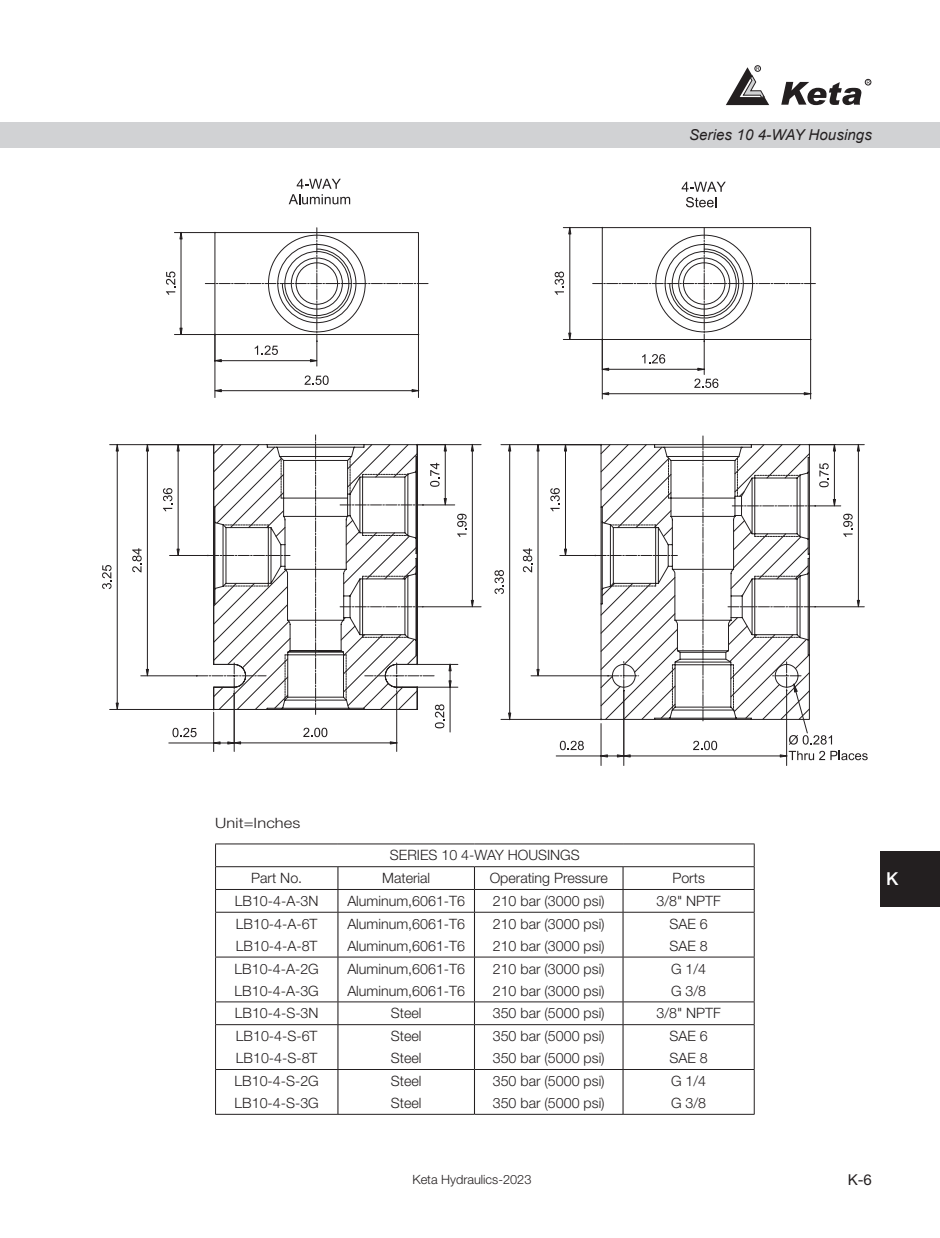
<style>
.page{position:relative;width:940px;height:1238px;background:#fff}
.page>*{position:absolute;margin:0;border:0;box-sizing:border-box;transform-origin:0 0}
.t1{font:500 17.85px "Helvetica Neue LT Pro";color:#fff}
.t2{font:italic 15px "Arial";letter-spacing:.01em;color:#231f20}
.t3{font:15px "Helvetica Neue LT Pro";color:#231f20}
.K-表格文字{font:300 14.25px "Helvetica Neue LT Pro";color:#231f20}
.K-表格文字-2{font:300 14.25px "Helvetica Neue LT Pro";color:#231f20;scale:1.15 1}
.t4{font:300 12.75px "Helvetica Neue LT Pro";color:#231f20}
</style>
<div class="page">
<svg style="left:726px;top:65px;width:43px;height:40px"></svg>
<svg style="left:781px;top:79px;width:90px;height:26px"></svg>
<div style="left:880px;top:850px;width:60px;height:56px;background:#231f20"></div>
<div style="left:0;top:122px;width:13px;height:26px;background:#d1d2d4"></div>
<div style="left:13px;top:122px;width:927px;height:26px;background:#d1d2d4"></div>
<svg style="left:289px;top:179px;width:61px;height:25px"></svg>
<svg style="left:681px;top:182px;width:45px;height:25px"></svg>
<svg style="left:166px;top:226px;width:649px;height:173px"></svg>
<svg style="left:213px;top:227px;width:597px;height:208px"></svg>
<svg style="left:102px;top:435px;width:316px;height:317px"></svg>
<svg style="left:233px;top:444px;width:249px;height:299px"></svg>
<svg style="left:494px;top:435px;width:373px;height:330px"></svg>
<hr style="left:215px;top:843px;width:123px;height:1px;background:#231f20">
<hr style="left:338px;top:843px;width:136px;height:1px;background:#231f20">
<hr style="left:474px;top:843px;width:149px;height:1px;background:#231f20">
<hr style="left:623px;top:843px;width:131px;height:1px;background:#231f20">
<hr style="left:215px;top:866px;width:123px;height:1px;background:#231f20">
<hr style="left:338px;top:866px;width:136px;height:1px;background:#231f20">
<hr style="left:474px;top:866px;width:149px;height:1px;background:#231f20">
<hr style="left:623px;top:866px;width:131px;height:1px;background:#231f20">
<hr style="left:215px;top:889px;width:123px;height:1px;background:#231f20">
<svg style="left:215px;top:844px;width:1px;height:67px"></svg>
<hr style="left:338px;top:889px;width:136px;height:1px;background:#231f20">
<hr style="left:474px;top:889px;width:149px;height:1px;background:#231f20">
<hr style="left:623px;top:889px;width:131px;height:1px;background:#231f20">
<svg style="left:754px;top:844px;width:1px;height:67px"></svg>
<hr style="left:215px;top:911px;width:123px;height:1px;background:#231f20">
<hr style="left:215px;top:912px;width:1px;height:44px;background:#231f20">
<hr style="left:338px;top:911px;width:136px;height:1px;background:#231f20">
<hr style="left:474px;top:911px;width:149px;height:1px;background:#231f20">
<hr style="left:623px;top:911px;width:131px;height:1px;background:#231f20">
<hr style="left:754px;top:912px;width:1px;height:44px;background:#231f20">
<hr style="left:215px;top:956px;width:123px;height:1px;background:#231f20">
<hr style="left:215px;top:957px;width:1px;height:44px;background:#231f20">
<hr style="left:338px;top:956px;width:136px;height:1px;background:#231f20">
<hr style="left:474px;top:956px;width:149px;height:1px;background:#231f20">
<hr style="left:623px;top:956px;width:131px;height:1px;background:#231f20">
<hr style="left:754px;top:957px;width:1px;height:44px;background:#231f20">
<hr style="left:215px;top:1001px;width:123px;height:1px;background:#231f20">
<svg style="left:215px;top:1002px;width:1px;height:22px"></svg>
<hr style="left:338px;top:1001px;width:136px;height:1px;background:#231f20">
<hr style="left:474px;top:1001px;width:149px;height:1px;background:#231f20">
<hr style="left:623px;top:1001px;width:131px;height:1px;background:#231f20">
<svg style="left:754px;top:1002px;width:1px;height:22px"></svg>
<hr style="left:215px;top:1024px;width:123px;height:1px;background:#231f20">
<hr style="left:215px;top:1024px;width:1px;height:45px;background:#231f20">
<hr style="left:338px;top:1024px;width:136px;height:1px;background:#231f20">
<hr style="left:474px;top:1024px;width:149px;height:1px;background:#231f20">
<hr style="left:623px;top:1024px;width:131px;height:1px;background:#231f20">
<hr style="left:754px;top:1024px;width:1px;height:45px;background:#231f20">
<hr style="left:215px;top:1069px;width:123px;height:1px;background:#231f20">
<hr style="left:215px;top:1069px;width:1px;height:44px;background:#231f20">
<hr style="left:338px;top:1069px;width:136px;height:1px;background:#231f20">
<hr style="left:474px;top:1069px;width:149px;height:1px;background:#231f20">
<hr style="left:623px;top:1069px;width:131px;height:1px;background:#231f20">
<hr style="left:754px;top:1069px;width:1px;height:44px;background:#231f20">
<hr style="left:215px;top:1113px;width:123px;height:1px;background:#231f20">
<hr style="left:338px;top:1113px;width:136px;height:1px;background:#231f20">
<hr style="left:474px;top:1113px;width:149px;height:1px;background:#231f20">
<hr style="left:623px;top:1113px;width:131px;height:1px;background:#231f20">
<svg style="left:337px;top:867px;width:1px;height:44px"></svg>
<svg style="left:474px;top:867px;width:1px;height:44px"></svg>
<svg style="left:622px;top:867px;width:1px;height:44px"></svg>
<hr style="left:337px;top:912px;width:1px;height:44px;background:#231f20">
<hr style="left:474px;top:912px;width:1px;height:44px;background:#231f20">
<hr style="left:622px;top:912px;width:1px;height:44px;background:#231f20">
<hr style="left:337px;top:957px;width:1px;height:44px;background:#231f20">
<hr style="left:474px;top:957px;width:1px;height:44px;background:#231f20">
<hr style="left:622px;top:957px;width:1px;height:44px;background:#231f20">
<svg style="left:337px;top:1002px;width:1px;height:22px"></svg>
<svg style="left:474px;top:1002px;width:1px;height:22px"></svg>
<svg style="left:622px;top:1002px;width:1px;height:22px"></svg>
<hr style="left:337px;top:1024px;width:1px;height:45px;background:#231f20">
<hr style="left:474px;top:1024px;width:1px;height:45px;background:#231f20">
<hr style="left:622px;top:1024px;width:1px;height:45px;background:#231f20">
<hr style="left:337px;top:1069px;width:1px;height:44px;background:#231f20">
<hr style="left:474px;top:1069px;width:1px;height:44px;background:#231f20">
<hr style="left:622px;top:1069px;width:1px;height:44px;background:#231f20">
<p class="t2" style="left:689px;top:125px;width:184px">Series 10 4-WAY Housings</p>
<p class="K-表格文字-2" style="left:215px;top:814px;width:76px">Unit=Inches</p>
<p class="K-表格文字" style="left:390px;top:846px;width:191px">SERIES 10 4-WAY HOUSINGS</p>
<p class="K-表格文字" style="left:251px;top:869px;width:52px">Part No.</p>
<p class="K-表格文字" style="left:382px;top:869px;width:50px">Material</p>
<p class="K-表格文字" style="left:490px;top:869px;width:120px">Operating Pressure</p>
<p class="K-表格文字" style="left:672px;top:869px;width:34px">Ports</p>
<p class="K-表格文字" style="left:235px;top:892px;width:85px">LB10-4-A-3N</p>
<p class="K-表格文字" style="left:347px;top:892px;width:119px">Aluminum,6061-T6</p>
<p class="K-表格文字" style="left:493px;top:892px;width:113px">210 bar (3000 psi)</p>
<p class="K-表格文字" style="left:656px;top:892px;width:66px">3/8" NPTF</p>
<p class="K-表格文字" style="left:236px;top:914px;width:83px">LB10-4-A-6T</p>
<p class="K-表格文字" style="left:236px;top:937px;width:83px">LB10-4-A-8T</p>
<p class="K-表格文字" style="left:493px;top:914px;width:113px">210 bar (3000 psi)</p>
<p class="K-表格文字" style="left:493px;top:937px;width:113px">210 bar (3000 psi)</p>
<p class="K-表格文字" style="left:669px;top:914px;width:40px">SAE 6</p>
<p class="K-表格文字" style="left:669px;top:937px;width:40px">SAE 8</p>
<p class="K-表格文字" style="left:347px;top:914px;width:119px">Aluminum,6061-T6</p>
<p class="K-表格文字" style="left:347px;top:937px;width:119px">Aluminum,6061-T6</p>
<p class="K-表格文字" style="left:235px;top:959px;width:86px">LB10-4-A-2G</p>
<p class="K-表格文字" style="left:235px;top:981px;width:86px">LB10-4-A-3G</p>
<p class="K-表格文字" style="left:347px;top:959px;width:119px">Aluminum,6061-T6</p>
<p class="K-表格文字" style="left:347px;top:981px;width:119px">Aluminum,6061-T6</p>
<p class="K-表格文字" style="left:493px;top:959px;width:113px">210 bar (3000 psi)</p>
<p class="K-表格文字" style="left:493px;top:981px;width:113px">210 bar (3000 psi)</p>
<p class="K-表格文字" style="left:671px;top:959px;width:37px">G 1/4</p>
<p class="K-表格文字" style="left:671px;top:981px;width:37px">G 3/8</p>
<p class="K-表格文字" style="left:235px;top:1004px;width:85px">LB10-4-S-3N</p>
<p class="K-表格文字" style="left:391px;top:1004px;width:32px">Steel</p>
<p class="K-表格文字" style="left:493px;top:1004px;width:113px">350 bar (5000 psi)</p>
<p class="K-表格文字" style="left:656px;top:1004px;width:66px">3/8" NPTF</p>
<p class="K-表格文字" style="left:236px;top:1027px;width:83px">LB10-4-S-6T</p>
<p class="K-表格文字" style="left:236px;top:1049px;width:83px">LB10-4-S-8T</p>
<p class="K-表格文字" style="left:391px;top:1027px;width:32px">Steel</p>
<p class="K-表格文字" style="left:391px;top:1049px;width:32px">Steel</p>
<p class="K-表格文字" style="left:493px;top:1027px;width:113px">350 bar (5000 psi)</p>
<p class="K-表格文字" style="left:493px;top:1049px;width:113px">350 bar (5000 psi)</p>
<p class="K-表格文字" style="left:669px;top:1027px;width:40px">SAE 6</p>
<p class="K-表格文字" style="left:669px;top:1049px;width:40px">SAE 8</p>
<p class="K-表格文字" style="left:235px;top:1072px;width:86px">LB10-4-S-2G</p>
<p class="K-表格文字" style="left:235px;top:1094px;width:86px">LB10-4-S-3G</p>
<p class="K-表格文字" style="left:391px;top:1072px;width:32px">Steel</p>
<p class="K-表格文字" style="left:391px;top:1094px;width:32px">Steel</p>
<p class="K-表格文字" style="left:493px;top:1072px;width:113px">350 bar (5000 psi)</p>
<p class="K-表格文字" style="left:493px;top:1094px;width:113px">350 bar (5000 psi)</p>
<p class="K-表格文字" style="left:671px;top:1072px;width:37px">G 1/4</p>
<p class="K-表格文字" style="left:671px;top:1094px;width:37px">G 3/8</p>
<p class="t1" style="left:886px;top:867px;width:14px">K</p>
<p class="t4" style="left:412px;top:1171px;width:121px">Keta Hydraulics-2023</p>
<p class="t3" style="left:847px;top:1170px;width:26px">K-6</p>
</div>
